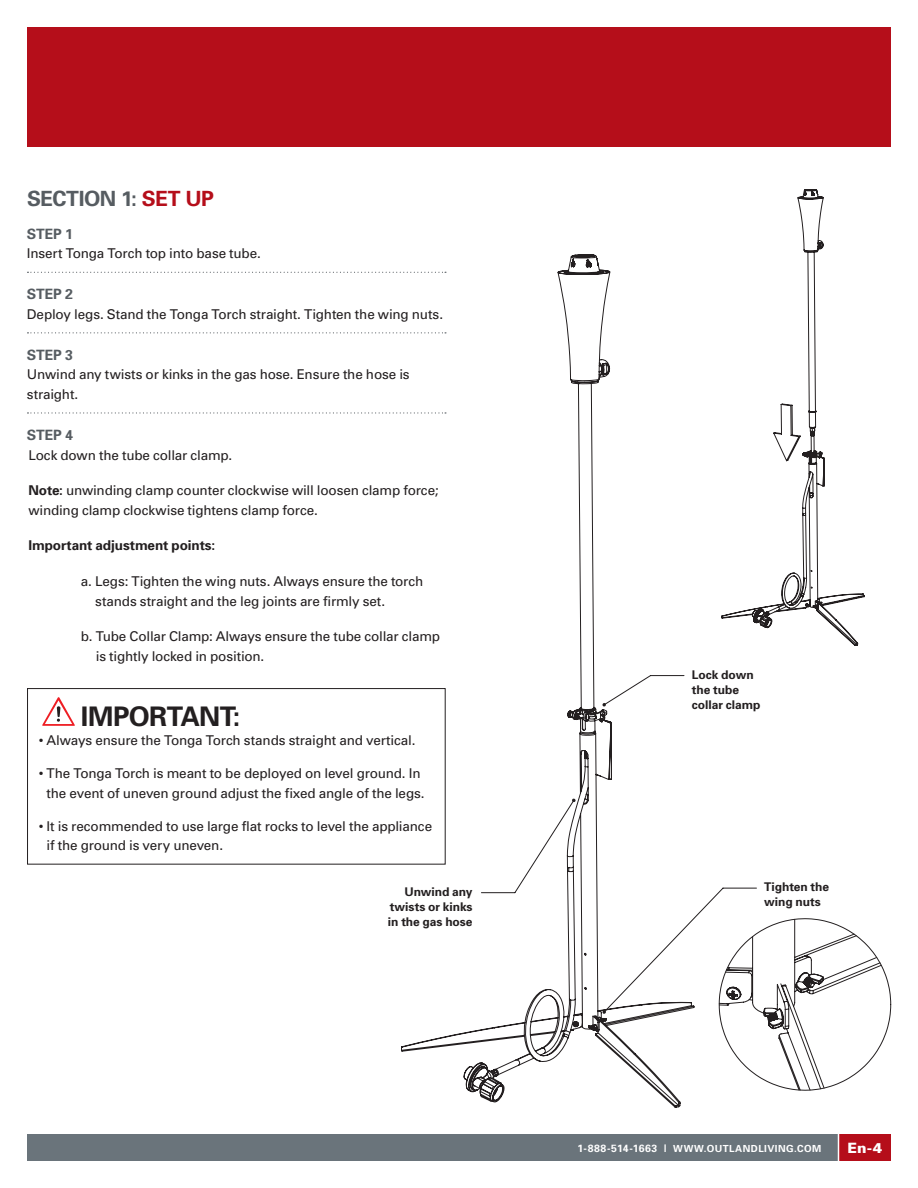
<style>
.page{position:relative;width:918px;height:1188px;background:#fff}
.page>*{position:absolute;margin:0;border:0;box-sizing:border-box;transform-origin:0 0}
.t1{font:700 27px "Univers";letter-spacing:-.02em;color:#231f20}
.t2{font:700 21px "Univers";letter-spacing:-.02em;color:#565c61}
.t3{font:700 14.25px "Univers";letter-spacing:-.015em;color:#565c61}
.t4{font:900 14.25px "Univers";color:#fff}
.t5{font:13.5px/19.5px "Univers";letter-spacing:-.015em;color:#231f20}
.t6{font:700 13.5px "Univers";letter-spacing:-.005em;color:#231f20}
.t7{font:700 12px/15px "Univers";letter-spacing:-.005em;color:#231f20}
.t8{font:700 9.75px "Univers";letter-spacing:.05em;color:#fff}
.s1{color:#b50e1a}
.s2{font-weight:700}
.s3{font-size:10.5px}
</style>
<div class="page">
<div style="left:27px;top:27px;width:864px;height:120px;background:#b50e1a"></div>
<div style="left:27px;top:1134px;width:811px;height:27px;background:#6a747b"></div>
<div style="left:839px;top:1134px;width:52px;height:27px;background:#b50e1a"></div>
<svg style="left:694px;top:887px;width:197px;height:204px"></svg>
<svg style="left:401px;top:255px;width:293px;height:852px"></svg>
<svg style="left:27px;top:272px;width:419px;height:1px"></svg>
<svg style="left:27px;top:332px;width:419px;height:1px"></svg>
<svg style="left:27px;top:412px;width:419px;height:2px"></svg>
<svg style="left:722px;top:189px;width:143px;height:457px"></svg>
<div style="left:27px;top:688px;width:419px;height:177px;border:1px solid #231f20"></div>
<svg style="left:42px;top:697px;width:33px;height:29px"></svg>
<h2 class="t2" style="left:27px;top:185px;width:189px">SECTION 1: <span class="s1">SET UP</span></h2>
<p class="t3" style="left:27px;top:224px;width:48px">STEP 1</p>
<p class="t5" style="left:27px;top:243px;width:236px">Insert Tonga Torch top into base tube.</p>
<p class="t3" style="left:27px;top:285px;width:48px">STEP 2</p>
<p class="t5" style="left:27px;top:304px;width:418px">Deploy legs. Stand the Tonga Torch straight. Tighten the wing nuts.</p>
<p class="t3" style="left:27px;top:346px;width:48px">STEP 3</p>
<p class="t5" style="left:27px;top:365px;width:384px">Unwind any twists or kinks in the gas hose. Ensure the hose is straight.</p>
<p class="t3" style="left:27px;top:426px;width:48px">STEP 4</p>
<p class="t5" style="left:28px;top:445px;width:205px">Lock down the tube collar clamp.</p>
<p class="t5" style="left:28px;top:480px;width:412px"><span class="s2">Note:</span> unwinding clamp counter clockwise will loosen clamp force; winding clamp clockwise tightens clamp force.</p>
<p class="t6" style="left:28px;top:537px;width:188px">Important adjustment points:</p>
<p class="t5" style="left:95px;top:571px;width:330px;text-indent:-14px">a. Legs: Tighten the wing nuts. Always ensure the torch stands straight and the leg joints are firmly set.</p>
<p class="t5" style="left:96px;top:627px;width:346px;text-indent:-15px">b. Tube Collar Clamp: Always ensure the tube collar clamp is tightly locked in position.</p>
<h1 class="t1" style="left:81px;top:699px;width:161px">IMPORTANT:</h1>
<p class="t5" style="left:39px;top:731px;width:378px">• Always ensure the Tonga Torch stands straight and vertical.</p>
<p class="t5" style="left:39px;top:764px;width:387px;text-align:center">• The Tonga Torch is meant to be deployed on level ground. In the event of uneven ground adjust the fixed angle of the legs.</p>
<p class="t5" style="left:47px;top:816px;width:387px;text-indent:-8px">• It is recommended to use large flat rocks to level the appliance if the ground is very uneven.</p>
<p class="t7" style="left:692px;top:667px;width:70px">Lock down the tube collar clamp</p>
<p class="t7" style="left:388px;top:884px;width:86px;text-align:justify;text-indent:17px">Unwind any twists or kinks in the gas hose</p>
<p class="t7" style="left:764px;top:879px;width:67px">Tighten the wing nuts</p>
<p class="t8" style="left:578px;top:1142px;width:245px"><span class="s3">1-888-514-1663 |</span> WWW.OUTLANDLIVING.COM</p>
<p class="t4" style="left:847px;top:1139px;width:36px">En-4</p>
</div>
